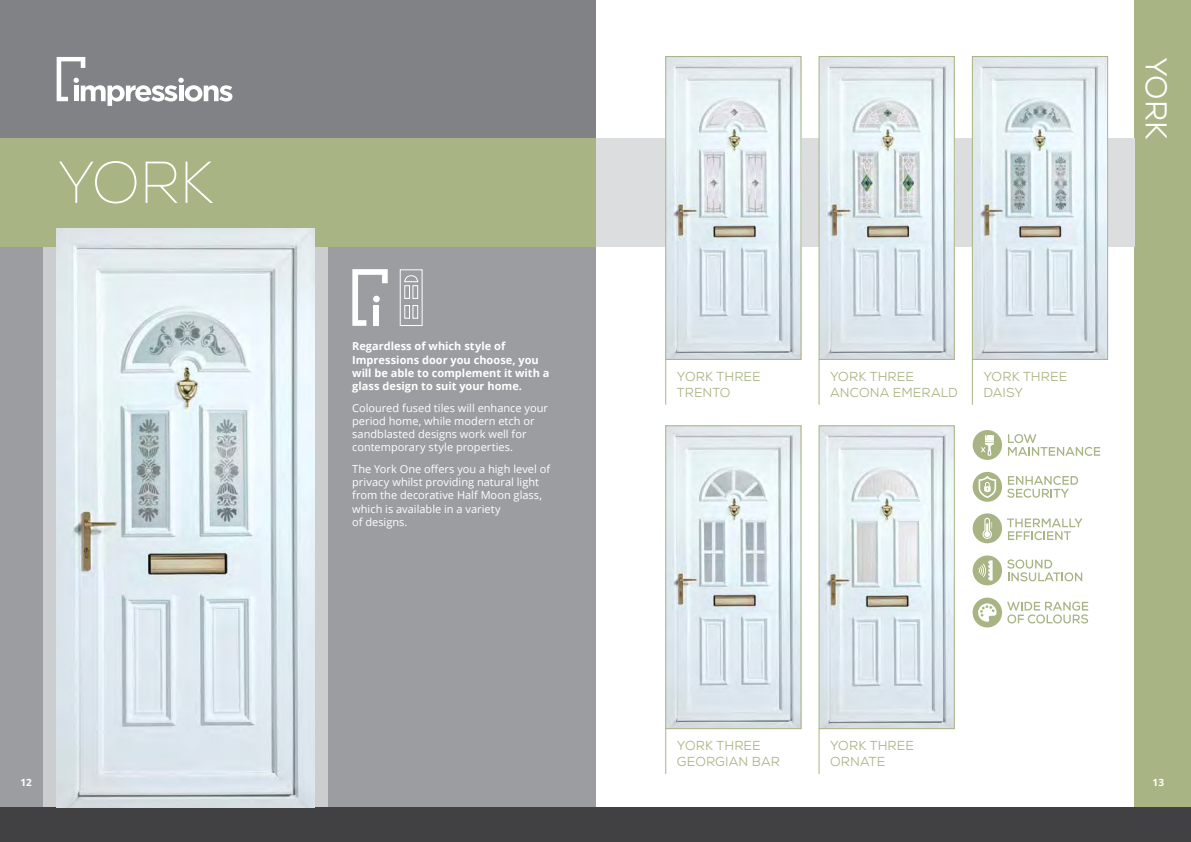
<style>
.page{position:relative;width:1191px;height:842px;background:#fff}
.page>*{position:absolute;margin:0;border:0;box-sizing:border-box;transform-origin:0 0}
.t1{font:100 59px "Nexa";color:#fff}
.t2{font:30px "Nexa";color:#fff}
.t3{font:13px/15.6px "Nexa";letter-spacing:.005em;color:#a9b484}
.t4{font:11px/13.2px "Open Sans";color:#fff}
.t5{font:700 11px/13.2px "Open Sans";color:#fff}
.t6{font:700 10px "Open Sans";color:#fff}
</style>
<div class="page">
<div style="left:0;top:0;width:595px;height:842px;background:#808285"></div>
<div style="left:1135px;top:0;width:56px;height:842px;background:#a9b484"></div>
<div style="left:595px;top:138px;width:540px;height:109px;background:#dcddde"></div>
<div style="left:0;top:138px;width:595px;height:109px;background:#a9b484"></div>
<img style="left:667px;top:58px;width:132px;height:300px">
<div style="left:665px;top:56px;width:136px;height:304px;border:1px solid #a9b484"></div>
<div style="left:0;top:247px;width:595px;height:594px;background:#9b9da0"></div>
<div style="left:43px;top:247px;width:285px;height:561px;background:#cbcdce"></div>
<hr style="left:665px;top:359px;width:1px;height:46px;background:#a9b484">
<hr style="left:665px;top:729px;width:1px;height:45px;background:#a9b484">
<hr style="left:819px;top:359px;width:1px;height:46px;background:#a9b484">
<hr style="left:819px;top:729px;width:1px;height:45px;background:#a9b484">
<hr style="left:972px;top:359px;width:1px;height:46px;background:#a9b484">
<div style="left:0;top:808px;width:1191px;height:34px;background:#414042"></div>
<img style="left:821px;top:58px;width:131px;height:300px">
<div style="left:819px;top:56px;width:135px;height:304px;border:1px solid #a9b484"></div>
<img style="left:821px;top:427px;width:131px;height:300px">
<div style="left:819px;top:425px;width:135px;height:304px;border:1px solid #a9b484"></div>
<img style="left:667px;top:427px;width:132px;height:300px">
<div style="left:665px;top:425px;width:136px;height:304px;border:1px solid #a9b484"></div>
<img style="left:974px;top:58px;width:131px;height:300px">
<div style="left:972px;top:56px;width:135px;height:304px;border:1px solid #a9b484"></div>
<svg style="left:57px;top:57px;width:175px;height:49px"></svg>
<img style="left:56px;top:228px;width:259px;height:580px">
<svg style="left:1008px;top:434px;width:92px;height:22px"></svg>
<svg style="left:972px;top:430px;width:30px;height:30px"></svg>
<svg style="left:972px;top:472px;width:106px;height:30px"></svg>
<svg style="left:972px;top:513px;width:110px;height:30px"></svg>
<svg style="left:972px;top:555px;width:110px;height:30px"></svg>
<svg style="left:972px;top:598px;width:116px;height:29px"></svg>
<svg style="left:352px;top:269px;width:36px;height:57px"></svg>
<div style="left:373px;top:306px;width:6px;height:20px;background:#fff"></div>
<div style="left:373px;top:296px;width:7px;height:6px;background:#fff;border-radius:50%"></div>
<div style="left:400px;top:269px;width:22px;height:57px;border:1px solid #fff"></div>
<svg style="left:404px;top:275px;width:15px;height:8px"></svg>
<div style="left:404px;top:285px;width:6px;height:14px;border:1px solid #fff"></div>
<div style="left:404px;top:305px;width:6px;height:14px;border:1px solid #fff"></div>
<div style="left:412px;top:285px;width:6px;height:14px;border:1px solid #fff"></div>
<div style="left:412px;top:305px;width:6px;height:14px;border:1px solid #fff"></div>
<h1 class="t1" style="left:57px;top:147px;width:158px">YORK</h1>
<p class="t5" style="left:352px;top:340px;width:199px">Regardless of which style of<br>Impressions door you choose, you will be able to complement it with a glass design to suit your home.</p>
<p class="t4" style="left:352px;top:401px;width:197px">Coloured fused tiles will enhance your period home, while modern etch or sandblasted designs work well for contemporary style properties.</p>
<p class="t4" style="left:352px;top:462px;width:199px">The York One offers you a high level of privacy whilst providing natural light from the decorative Half Moon glass, which is available in a variety<br>of designs.</p>
<h2 class="t2" style="left:1175px;top:56px;width:84px;rotate:90deg">YORK</h2>
<p class="t3" style="left:677px;top:369px;width:85px">YORK THREE<br>TRENTO</p>
<p class="t3" style="left:830px;top:369px;width:129px">YORK THREE<br>ANCONA EMERALD</p>
<p class="t3" style="left:983px;top:369px;width:85px">YORK THREE<br>DAISY</p>
<p class="t3" style="left:677px;top:738px;width:104px">YORK THREE<br>GEORGIAN BAR</p>
<p class="t3" style="left:830px;top:738px;width:85px">YORK THREE<br>ORNATE</p>
<p class="t6" style="left:21px;top:775px;width:13px">12</p>
<p class="t6" style="left:1152px;top:775px;width:13px">13</p>
</div>
